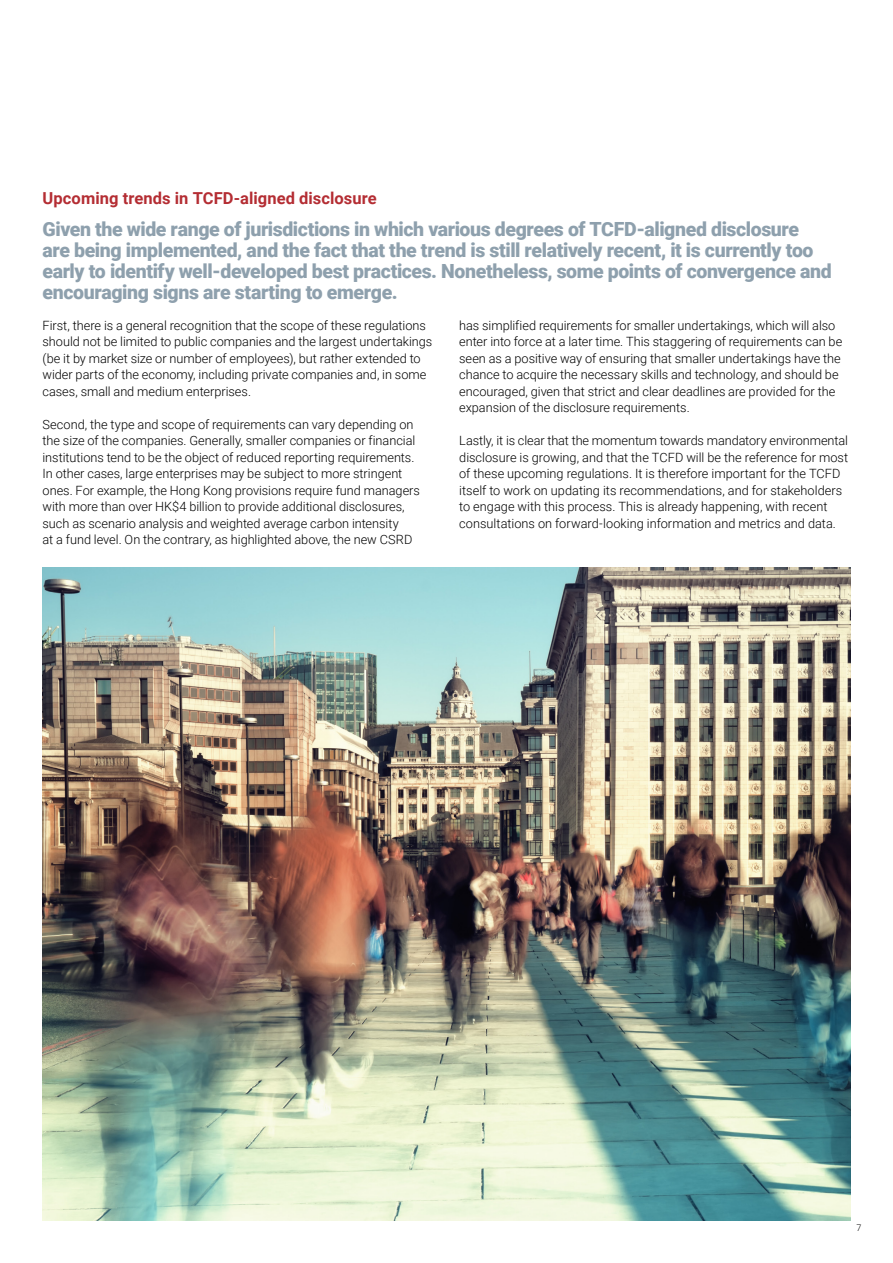
<style>
.page{position:relative;width:893px;height:1263px;background:#fff}
.page>*{position:absolute;margin:0;border:0;box-sizing:border-box;transform-origin:0 0}
.t1{font:900 19.5px/21px "Roboto";letter-spacing:-.02em;color:#8ea0ad}
.t2{font:700 16.5px "Roboto";letter-spacing:.005em;color:#b42d33}
.t3{font:300 12.75px/16.5px "Roboto";color:#000}
.t4{font:300 9px "Roboto";color:#000}
</style>
<div class="page">
<img style="left:43px;top:568px;width:807px;height:652px">
<p class="t2" style="left:43px;top:186px;width:336px">Upcoming trends in TCFD-aligned disclosure</p>
<p class="t1" style="left:43px;top:218px;width:791px">Given the wide range of jurisdictions in which various degrees of TCFD-aligned disclosure<br>are being implemented, and the fact that the trend is still relatively recent, it is currently too early to identify well-developed best practices. Nonetheless, some points of convergence and encouraging signs are starting to emerge.</p>
<p class="t3" style="left:459px;top:316px;width:385px">has simplified requirements for smaller undertakings, which will also enter into force at a later time. This staggering of requirements can be seen as a positive way of ensuring that smaller undertakings have the chance to acquire the necessary skills and technology, and should be encouraged, given that strict and clear deadlines are provided for the expansion of the disclosure requirements.</p>
<p class="t3" style="left:459px;top:432px;width:390px">Lastly, it is clear that the momentum towards mandatory environmental disclosure is growing, and that the TCFD will be the reference for most of these upcoming regulations. It is therefore important for the TCFD itself to work on updating its recommendations, and for stakeholders to engage with this process. This is already happening, with recent consultations on forward-looking information and metrics and data.</p>
<p class="t3" style="left:43px;top:316px;width:391px">First, there is a general recognition that the scope of these regulations should not be limited to public companies and the largest undertakings (be it by market size or number of employees), but rather extended to wider parts of the economy, including private companies and, in some cases, small and medium enterprises.</p>
<p class="t3" style="left:43px;top:415px;width:379px">Second, the type and scope of requirements can vary depending on the size of the companies. Generally, smaller companies or financial institutions tend to be the object of reduced reporting requirements.<br>In other cases, large enterprises may be subject to more stringent ones. For example, the Hong Kong provisions require fund managers with more than over HK$4 billion to provide additional disclosures, such as scenario analysis and weighted average carbon intensity<br>at a fund level. On the contrary, as highlighted above, the new CSRD</p>
<p class="t4" style="left:856px;top:1222px;width:6px">7</p>
</div>
